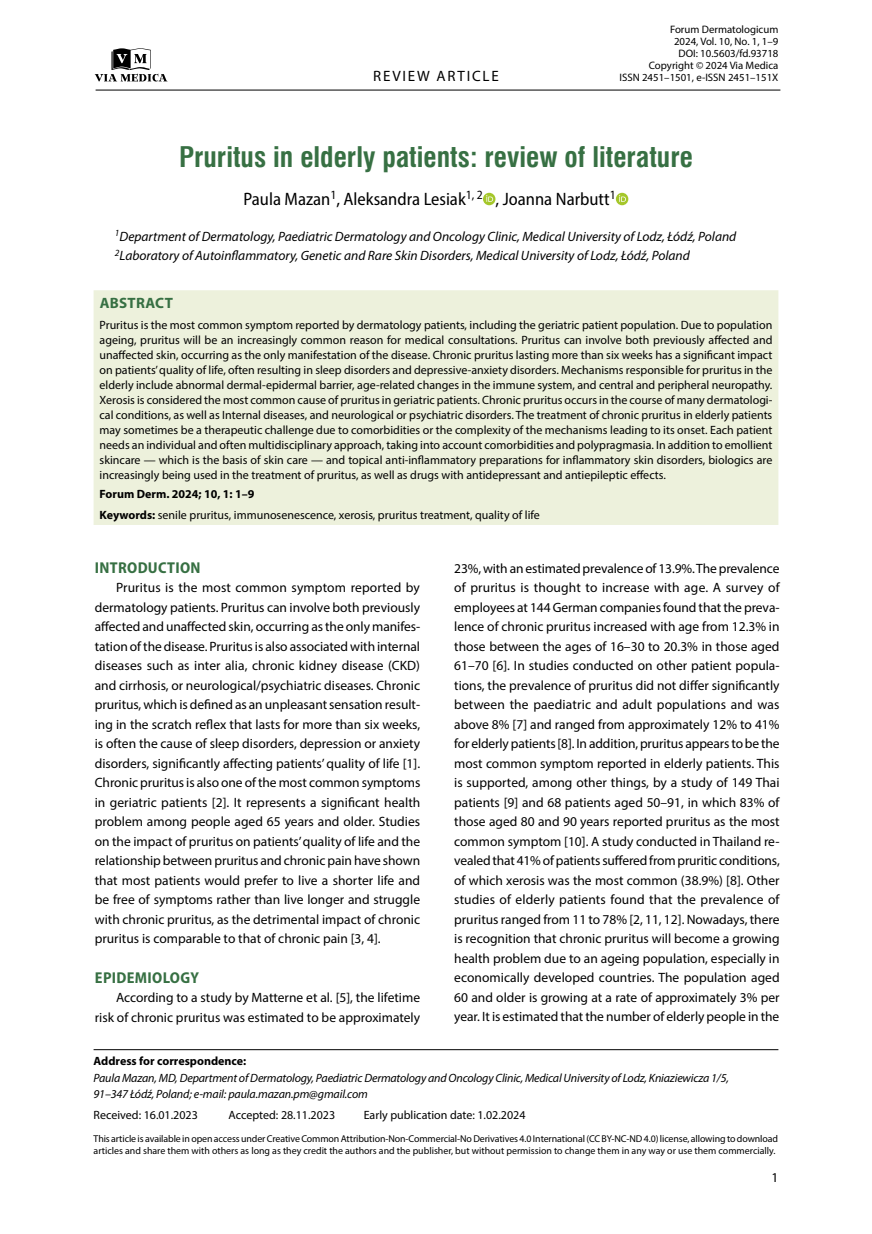
<style>
.page{position:relative;width:872px;height:1234px;background:#fff}
.page>*{position:absolute;margin:0;border:0;box-sizing:border-box;transform-origin:0 0}
.t1{font:700 27.75px "Swis 721 Cn EU";color:#377043}
.t2{font:semi-condensed 18px "Myriad Pro";color:#000}
.t3{font:700 semi-condensed 15.75px "Myriad Pro";letter-spacing:.02em;color:#377043}
.t4{font:15px "Myriad Pro";letter-spacing:.12em;color:#000}
.t5{font:700 15px "Myriad Pro";letter-spacing:.02em;color:#377043}
.t6{font:13.5px/19.5px "Myriad Pro";color:#000;text-align:justify}
.t7{font:italic 13.5px/19.5px "Myriad Pro";color:#000}
.t8{font:12px/15px "Myriad Pro";color:#000;text-align:justify}
.t9{font:italic 12px/16.5px "Myriad Pro";letter-spacing:-.015em;color:#000}
.t10{font:700 12px "Myriad Pro";color:#000}
.t11{font:10.8px/12px "Myriad Pro";color:#000;text-align:right}
.t12{font:9.9px/11.9px "Myriad Pro";letter-spacing:-.01em;color:#000}
.s1{font-weight:700}
</style>
<div class="page">
<div style="left:483px;top:193px;width:12px;height:12px;background:#a5c72b;border-radius:50%"></div>
<svg style="left:486px;top:195px;width:7px;height:7px"></svg>
<div style="left:616px;top:193px;width:12px;height:12px;background:#a5c72b;border-radius:50%"></div>
<svg style="left:619px;top:195px;width:7px;height:7px"></svg>
<div style="left:94px;top:290px;width:684px;height:235px;background:#edf1dc"></div>
<svg style="left:95px;top:48px;width:72px;height:34px"></svg>
<hr style="left:96px;top:90px;width:684px;height:1px;background:#000">
<hr style="left:94px;top:1049px;width:684px;height:1px;background:#000">
<p class="t4" style="left:373px;top:67px;width:127px">REVIEW ARTICLE</p>
<p class="t11" style="left:619px;top:23px;width:160px">Forum Dermatologicum<br>2024, Vol. 10, No. 1, 1–9<br>DOI: 10.5603/fd.93718<br>Copyright © 2024 Via Medica<br>ISSN 2451–1501, e-ISSN 2451–151X</p>
<h1 class="t1" style="left:179px;top:140px;width:515px">Pruritus in elderly patients: review of literature</h1>
<h2 class="t2" style="left:243px;top:188px;width:374px">Paula Mazan<sup>1</sup>, Aleksandra Lesiak<sup>1,</sup> <sup>2</sup> , Joanna Narbutt<sup>1</sup></h2>
<p class="t7" style="left:115px;top:226px;width:623px"><sup>1</sup>Department of Dermatology, Paediatric Dermatology and Oncology Clinic, Medical University of Lodz, Łódź, Poland<br><sup>2</sup>Laboratory of Autoinflammatory, Genetic and Rare Skin Disorders, Medical University of Lodz, Łódź, Poland</p>
<p class="t5" style="left:100px;top:292px;width:75px">ABSTRACT</p>
<p class="t8" style="left:100px;top:317px;width:674px">Pruritus is the most common symptom reported by dermatology patients, including the geriatric patient population. Due to population ageing, pruritus will be an increasingly common reason for medical consultations. Pruritus can involve both previously affected and unaffected skin, occurring as the only manifestation of the disease. Chronic pruritus lasting more than six weeks has a significant impact on patients’ quality of life, often resulting in sleep disorders and depressive-anxiety disorders. Mechanisms responsible for pruritus in the elderly include abnormal dermal-epidermal barrier, age-related changes in the immune system, and central and peripheral neuropathy.<br>Xerosis is considered the most common cause of pruritus in geriatric patients. Chronic pruritus occurs in the course of many dermatologi&shy;cal conditions, as well as Internal diseases, and neurological or psychiatric disorders. The treatment of chronic pruritus in elderly patients may sometimes be a therapeutic challenge due to comorbidities or the complexity of the mechanisms leading to its onset. Each patient needs an individual and often multidisciplinary approach, taking into account comorbidities and polypragmasia. In addition to emollient skincare — which is the basis of skin care — and topical anti-inflammatory preparations for inflammatory skin disorders, biologics are increasingly being used in the treatment of pruritus, as well as drugs with antidepressant and antiepileptic effects.</p>
<p class="t8" style="left:100px;top:483px;width:442px;line-height:21px"><span class="s1">Forum Derm. 2024; 10, 1: 1–9<br>Keywords:</span> senile pruritus, immunosenescence, xerosis, pruritus treatment, quality of life</p>
<p class="t3" style="left:95px;top:557px;width:107px">INTRODUCTION</p>
<p class="t6" style="left:95px;top:577px;width:327px;text-indent:21px">Pruritus is the most common symptom reported by dermatology patients. Pruritus can involve both previously affected and unaffected skin, occurring as the only manifes&shy;tation of the disease. Pruritus is also associated with internal diseases such as inter alia, chronic kidney disease (CKD) and cirrhosis, or neurological/psychiatric diseases. Chronic pruritus, which is defined as an unpleasant sensation result&shy;ing in the scratch reflex that lasts for more than six weeks, is often the cause of sleep disorders, depression or anxiety disorders, significantly affecting patients’ quality of life [1].<br>Chronic pruritus is also one of the most common symptoms in geriatric patients [2]. It represents a significant health problem among people aged 65 years and older. Studies on the impact of pruritus on patients’ quality of life and the relationship between pruritus and chronic pain have shown that most patients would prefer to live a shorter life and be free of symptoms rather than live longer and struggle with chronic pruritus, as the detrimental impact of chronic pruritus is comparable to that of chronic pain [3, 4].</p>
<p class="t3" style="left:95px;top:966px;width:105px">EPIDEMIOLOGY</p>
<p class="t6" style="left:95px;top:987px;width:327px;text-align:right">According to a study by Matterne et al. [5], the lifetime risk of chronic pruritus was estimated to be approximately</p>
<p class="t6" style="left:454px;top:558px;width:327px">23%, with an estimated prevalence of 13.9%. The prevalence of pruritus is thought to increase with age. A survey of employees at 144 German companies found that the preva&shy;lence of chronic pruritus increased with age from 12.3% in those between the ages of 16–30 to 20.3% in those aged 61–70 [6]. In studies conducted on other patient popula&shy;tions, the prevalence of pruritus did not differ significantly between the paediatric and adult populations and was above 8% [7] and ranged from approximately 12% to 41% for elderly patients [8]. In addition, pruritus appears to be the most common symptom reported in elderly patients. This is supported, among other things, by a study of 149 Thai patients [9] and 68 patients aged 50–91, in which 83% of those aged 80 and 90 years reported pruritus as the most common symptom [10]. A study conducted in Thailand re&shy;vealed that 41% of patients suffered from pruritic conditions, of which xerosis was the most common (38.9%) [8]. Other studies of elderly patients found that the prevalence of pruritus ranged from 11 to 78% [2, 11, 12]. Nowadays, there is recognition that chronic pruritus will become a growing health problem due to an ageing population, especially in economically developed countries. The population aged 60 and older is growing at a rate of approximately 3% per year. It is estimated that the number of elderly people in the</p>
<p class="t10" style="left:94px;top:1053px;width:154px">Address for correspondence:</p>
<p class="t9" style="left:94px;top:1069px;width:637px">Paula Mazan, MD, Department of Dermatology, Paediatric Dermatology and Oncology Clinic, Medical University of Lodz, Kniaziewicza 1/5,<br>91–347 Łódź, Poland; e-mail: paula.mazan.pm@gmail.com</p>
<p class="t8" style="left:94px;top:1107px;width:106px">Received: 16.01.2023</p>
<p class="t8" style="left:229px;top:1107px;width:108px">Accepted: 28.11.2023</p>
<p class="t8" style="left:364px;top:1107px;width:163px">Early publication date: 1.02.2024</p>
<p class="t12" style="left:94px;top:1131px;width:686px">This article is available in open access under Creative Common Attribution-Non-Commercial-No Derivatives 4.0 International (CC BY-NC-ND 4.0) license, allowing to download articles and share them with others as long as they credit the authors and the publisher, but without permission to change them in any way or use them commercially.</p>
<p class="t6" style="left:771px;top:1167px;width:8px">1</p>
</div>
